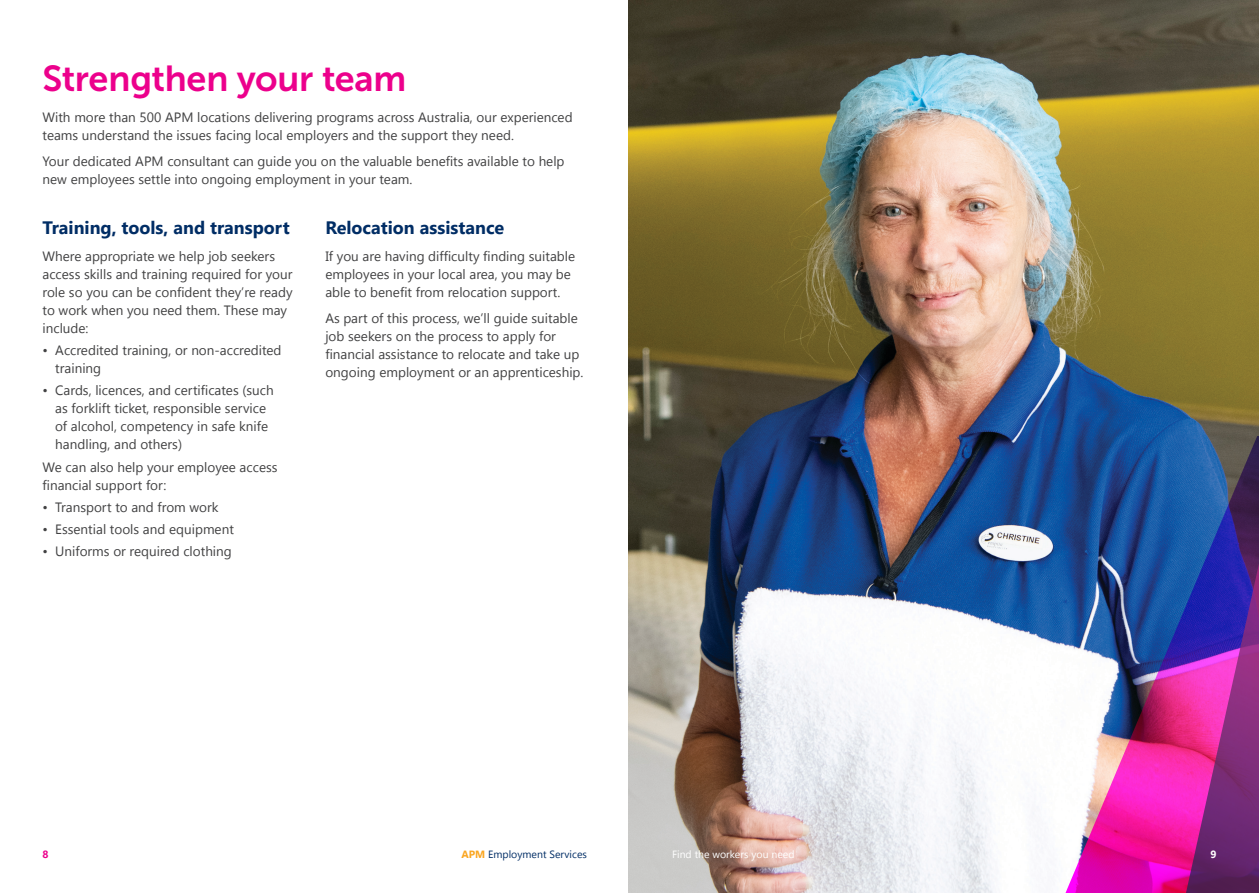
<style>
.page{position:relative;width:1259px;height:893px;background:#fff}
.page>*{position:absolute;margin:0;border:0;box-sizing:border-box;transform-origin:0 0}
.t1{font:36px "Museo Sans 700";letter-spacing:-.01em;color:#ec008c}
.t2{font:700 18px "Gadugi";color:#002d65}
.t3{font:13.5px/18px "Gadugi";color:#414142}
.t4{font:10.5px "Gadugi";color:#002d65}
.t5{font:10.5px "Gadugi";color:#fff}
.t6{font:700 10.5px "Gadugi";color:#ec008c}
.t7{font:700 10.5px "Gadugi";color:#fff}
.s1{font-weight:700;color:#faa621}
</style>
<div class="page">
<img style="left:628px;top:0;width:631px;height:893px">
<svg style="left:1049px;top:437px;width:210px;height:456px"></svg>
<svg style="left:1145px;top:476px;width:114px;height:417px;background:#793296"></svg>
<p class="t1" style="left:43px;top:58px;width:365px">Strengthen your team</p>
<p class="t3" style="left:43px;top:108px;width:531px">With more than 500 APM locations delivering programs across Australia, our experienced teams understand the issues facing local employers and the support they need.</p>
<p class="t3" style="left:43px;top:153px;width:523px">Your dedicated APM consultant can guide you on the valuable benefits available to help new employees settle into ongoing employment in your team.</p>
<p class="t2" style="left:43px;top:217px;width:249px">Training, tools, and transport</p>
<p class="t3" style="left:43px;top:247px;width:251px">Where appropriate we help job seekers access skills and training required for your role so you can be confident they’re ready to work when you need them. These may include:</p>
<p class="t3" style="left:55px;top:341px;width:228px;text-indent:-13px">• Accredited training, or non-accredited training</p>
<p class="t3" style="left:55px;top:381px;width:220px;text-indent:-13px">• Cards, licences, and certificates (such as forklift ticket, responsible service of alcohol, competency in safe knife handling, and others)</p>
<p class="t3" style="left:43px;top:458px;width:236px">We can also help your employee access financial support for:</p>
<p class="t3" style="left:43px;top:498px;width:178px">• Transport to and from work</p>
<p class="t3" style="left:43px;top:520px;width:193px">• Essential tools and equipment</p>
<p class="t3" style="left:43px;top:542px;width:191px">• Uniforms or required clothing</p>
<p class="t2" style="left:325px;top:217px;width:180px">Relocation assistance</p>
<p class="t3" style="left:325px;top:247px;width:251px">If you are having difficulty finding suitable employees in your local area, you may be able to benefit from relocation support.</p>
<p class="t3" style="left:325px;top:309px;width:260px">As part of this process, we’ll guide suitable job seekers on the process to apply for financial assistance to relocate and take up ongoing employment or an apprenticeship.</p>
<p class="t6" style="left:43px;top:848px;width:8px">8</p>
<p class="t4" style="left:461px;top:848px;width:127px"><span class="s1">APM</span> Employment Services</p>
<p class="t5" style="left:672px;top:848px;width:124px">Find the workers you need</p>
<p class="t7" style="left:1210px;top:848px;width:8px">9</p>
</div>
